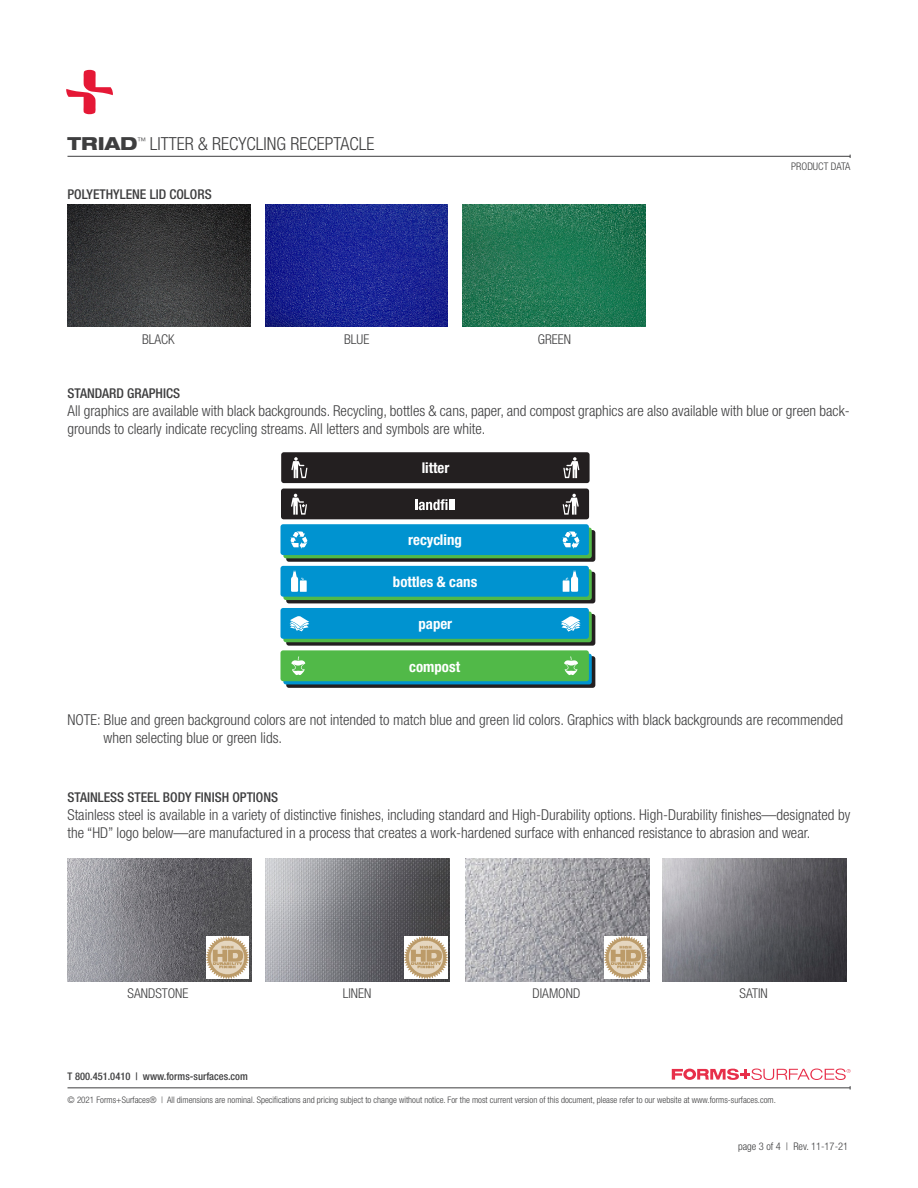
<style>
.page{position:relative;width:918px;height:1188px;background:#fff}
.page>*{position:absolute;margin:0;border:0;box-sizing:border-box;transform-origin:0 0}
.t1{font:300 condensed 18px "Helvetica Neue LT Std";color:#3e3e3f}
.Section_Body_Text{font:300 condensed 15px/18px "Helvetica Neue LT Std";color:#3e3e3f}
.Section_Head{font:300 condensed 15px/18px "Helvetica Neue LT Std";color:#3e3e3f}
.t2{font:700 condensed 14.85px "Helvetica Neue LT Std";color:#fff}
.Section_Body_Text-2{font:500 condensed 13.5px "Helvetica Neue LT Std";color:#3e3e3f}
.Diagram_Callouts{font:300 condensed 13.5px "Helvetica Neue LT Std";color:#3e3e3f}
.Section_Head-2{font:500 condensed 13.5px "Helvetica Neue LT Std";color:#3e3e3f}
.t3{font:500 condensed 10.5px "Helvetica Neue LT Std";color:#3e3e3f}
.t4{font:300 condensed 10.5px "Helvetica Neue LT Std";color:#3e3e3f}
.t5{font:300 condensed 9px "Helvetica Neue LT Std";color:#3e3e3f}
.s1{font-family:"Helvetica Neue";font-weight:800;font-stretch:expanded}
</style>
<div class="page">
<hr style="left:68px;top:156px;width:782px;height:1px;background:#3e3e3f">
<svg style="left:66px;top:70px;width:47px;height:44px"></svg>
<svg style="left:672px;top:1069px;width:179px;height:11px"></svg>
<hr style="left:68px;top:1087px;width:782px;height:1px;background:#3e3e3f">
<img style="left:265px;top:204px;width:183px;height:122px">
<img style="left:463px;top:204px;width:182px;height:122px">
<img style="left:68px;top:205px;width:182px;height:121px">
<img style="left:663px;top:859px;width:184px;height:122px">
<img style="left:466px;top:859px;width:183px;height:122px">
<img style="left:604px;top:937px;width:43px;height:42px">
<img style="left:266px;top:859px;width:184px;height:122px">
<img style="left:405px;top:936px;width:42px;height:43px">
<img style="left:68px;top:859px;width:183px;height:122px">
<img style="left:206px;top:937px;width:43px;height:42px">
<div style="left:281px;top:452px;width:309px;height:31px;background:#231f20;border-radius:3px"></div>
<svg style="left:563px;top:457px;width:16px;height:21px"></svg>
<svg style="left:291px;top:457px;width:16px;height:21px"></svg>
<svg style="left:286px;top:530px;width:309px;height:32px"></svg>
<div style="left:283px;top:528px;width:309px;height:30px;background:#51b948;border-radius:3px"></div>
<div style="left:280px;top:524px;width:309px;height:31px;background:#0093d0;border-radius:3px"></div>
<svg style="left:290px;top:531px;width:17px;height:18px"></svg>
<svg style="left:562px;top:531px;width:18px;height:18px"></svg>
<svg style="left:286px;top:656px;width:309px;height:32px"></svg>
<div style="left:283px;top:654px;width:309px;height:30px;background:linear-gradient(to right,#0093d0,#0093d0);border-radius:3px"></div>
<div style="left:280px;top:650px;width:309px;height:31px;background:#51b948;border-radius:3px"></div>
<svg style="left:291px;top:656px;width:14px;height:19px"></svg>
<svg style="left:564px;top:656px;width:14px;height:19px"></svg>
<svg style="left:286px;top:614px;width:309px;height:32px"></svg>
<div style="left:283px;top:611px;width:309px;height:31px;background:#51b948;border-radius:3px"></div>
<div style="left:280px;top:608px;width:309px;height:31px;background:#0093d0;border-radius:3px"></div>
<svg style="left:290px;top:616px;width:19px;height:15px"></svg>
<svg style="left:561px;top:616px;width:20px;height:16px"></svg>
<div style="left:281px;top:489px;width:308px;height:30px;background:#231f20;border-radius:3px"></div>
<svg style="left:415px;top:499px;width:40px;height:11px"></svg>
<svg style="left:563px;top:494px;width:16px;height:21px"></svg>
<svg style="left:291px;top:494px;width:16px;height:21px"></svg>
<div style="left:286px;top:572px;width:309px;height:31px;background:#231f20;border-radius:3px"></div>
<div style="left:283px;top:569px;width:309px;height:31px;background:#51b948;border-radius:3px"></div>
<div style="left:280px;top:566px;width:309px;height:31px;background:#0093d0;border-radius:3px"></div>
<svg style="left:563px;top:571px;width:15px;height:21px"></svg>
<svg style="left:291px;top:571px;width:16px;height:21px"></svg>
<p class="t1" style="left:68px;top:133px;width:308px"><span class="s1">TRIAD</span><sup>™</sup> LITTER &amp; RECYCLING RECEPTACLE</p>
<p class="Section_Body_Text-2" style="left:68px;top:186px;width:146px">POLYETHYLENE LID COLORS</p>
<p class="Diagram_Callouts" style="left:142px;top:331px;width:34px">BLACK</p>
<p class="Diagram_Callouts" style="left:344px;top:331px;width:27px">BLUE</p>
<p class="Diagram_Callouts" style="left:538px;top:331px;width:35px">GREEN</p>
<p class="t4" style="left:791px;top:161px;width:61px">PRODUCT DATA</p>
<p class="Section_Head-2" style="left:68px;top:385px;width:114px">STANDARD GRAPHICS</p>
<p class="Section_Body_Text" style="left:68px;top:402px;width:784px">All graphics are available with black backgrounds. Recycling, bottles &amp; cans, paper, and compost graphics are also available with blue or green back&shy;grounds to clearly indicate recycling streams. All letters and symbols are white.</p>
<p class="t2" style="left:422px;top:459px;width:29px">litter</p>
<p class="t2" style="left:408px;top:531px;width:55px">recycling</p>
<p class="t2" style="left:393px;top:573px;width:86px">bottles &amp; cans</p>
<p class="t2" style="left:418px;top:614px;width:35px">paper</p>
<p class="t2" style="left:409px;top:658px;width:52px">compost</p>
<p class="Section_Body_Text" style="left:104px;top:711px;width:741px;text-indent:-36px">NOTE: Blue and green background colors are not intended to match blue and green lid colors. Graphics with black backgrounds are recommended when selecting blue or green lids.</p>
<p class="Section_Body_Text-2" style="left:68px;top:790px;width:212px">STAINLESS STEEL BODY FINISH OPTIONS</p>
<p class="Section_Head" style="left:68px;top:806px;width:784px">Stainless steel is available in a variety of distinctive finishes, including standard and High-Durability options. High-Durability finishes—designated by the “HD” logo below—are manufactured in a process that creates a work-hardened surface with enhanced resistance to abrasion and wear.</p>
<p class="Diagram_Callouts" style="left:128px;top:986px;width:62px">SANDSTONE</p>
<p class="Diagram_Callouts" style="left:343px;top:986px;width:30px">LINEN</p>
<p class="Diagram_Callouts" style="left:533px;top:986px;width:49px">DIAMOND</p>
<p class="Diagram_Callouts" style="left:740px;top:986px;width:30px">SATIN</p>
<p class="t3" style="left:68px;top:1070px;width:182px">T 800.451.0410 | www.forms-surfaces.com</p>
<p class="t5" style="left:68px;top:1094px;width:710px">© 2021 Forms+Surfaces® | All dimensions are nominal. Specifications and pricing subject to change without notice. For the most current version of this document, please refer to our website at www.forms-surfaces.com.</p>
<p class="t4" style="left:738px;top:1140px;width:112px">page 3 of 4 | Rev. 11-17-21</p>
</div>
